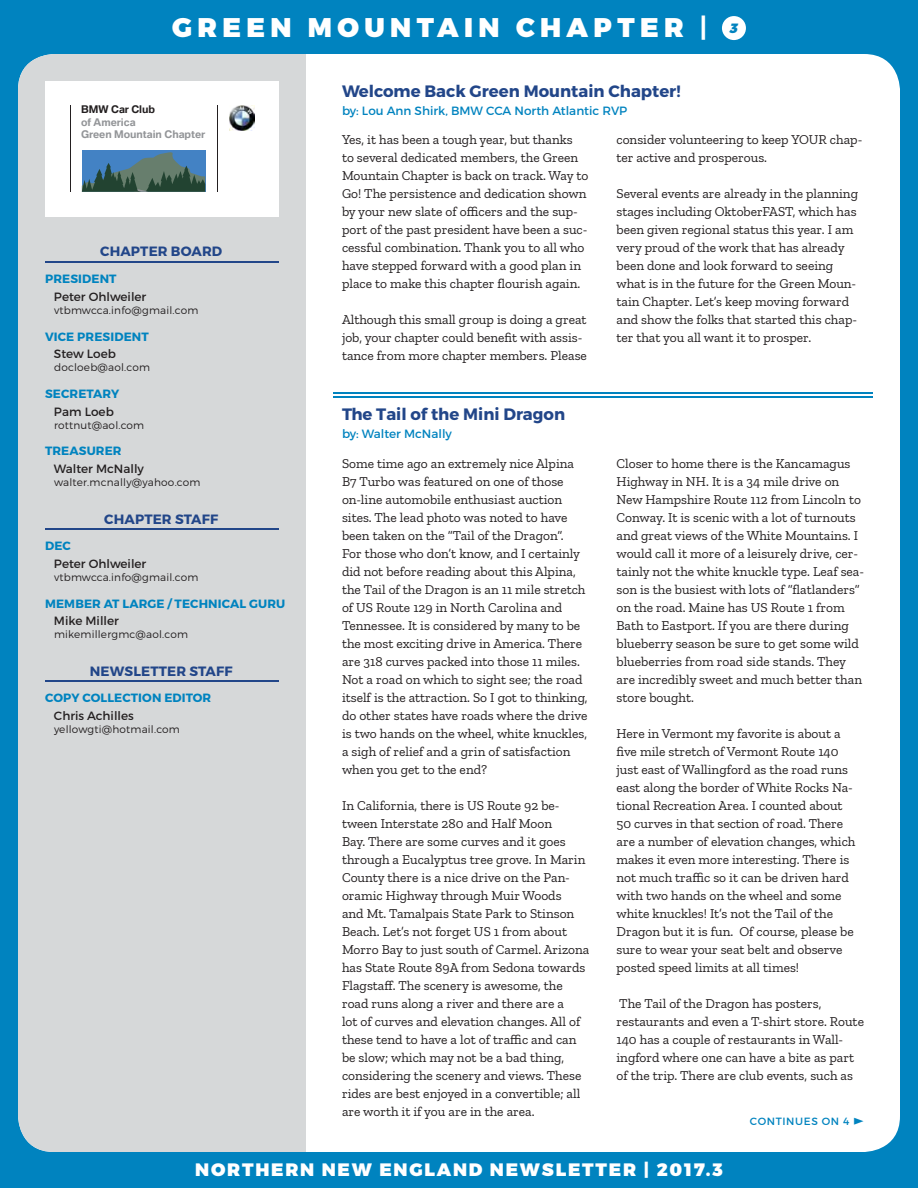
<style>
.page{position:relative;width:918px;height:1188px;background:#0083bf}
.page>*{position:absolute;margin:0;border:0;box-sizing:border-box;transform-origin:0 0}
.t1{font:900 27px "Montserrat";letter-spacing:.2em;color:#fff}
.t2{font:900 18px "Montserrat";letter-spacing:.1em;color:#fff}
.t3{font:700 16.5px "Montserrat";color:#224689}
.t4{font:13.5px/18px "Zilla Slab";color:#231f20}
.t5{font:700 13.5px "Montserrat";letter-spacing:.01em;color:#224689}
.t6{font:700 12px "Montserrat";letter-spacing:.01em;color:#0083bf}
.t7{font:12px "Montserrat";color:#231f20}
.t8{font:12px "Montserrat";color:#0083bf}
.t9{font:300 10.5px "Montserrat";letter-spacing:.02em;color:#231f20}
.t10{font:10.5px "Montserrat";letter-spacing:.06em;color:#0083bf}
.t11{font:700 10.2px "BMW Type Global Pro";letter-spacing:-.005em;color:#939598}
.t12{font:700 10.2px "BMW Type Global Pro";color:#231f20}
.s1{font-style:italic;font-size:13.5px;color:#0083bf}
.s2{font-family:"Zilla Slab";font-weight:700;font-size:12px}
</style>
<div class="page">
<div style="left:18px;top:54px;width:882px;height:1098px;background:#fff;border-radius:36px"></div>
<div style="left:722px;top:16px;width:24px;height:24px;background:#fff;border-radius:50%"></div>
<div style="left:18px;top:54px;width:288px;height:1098px;background:#d6d8d9"></div>
<div style="left:45px;top:81px;width:234px;height:135px;background:#fff"></div>
<div style="left:82px;top:150px;width:123px;height:42px;background:#4382c4"></div>
<svg style="left:82px;top:152px;width:123px;height:40px"></svg>
<hr style="left:70px;top:106px;width:1px;height:86px;background:#231f20">
<hr style="left:217px;top:106px;width:1px;height:86px;background:#231f20">
<img style="left:230px;top:106px;width:24px;height:24px">
<hr style="left:45px;top:261px;width:234px;height:1px;background:#224689">
<hr style="left:45px;top:528px;width:234px;height:2px;background:#224689">
<hr style="left:45px;top:680px;width:234px;height:2px;background:#224689">
<hr style="left:333px;top:392px;width:540px;height:2px;background:#0083bf">
<hr style="left:333px;top:396px;width:540px;height:2px;background:#0083bf">
<h1 class="t1" style="left:172px;top:11px;width:571px">GREEN MOUNTAIN CHAPTER | <span class="s1">3</span></h1>
<p class="t12" style="left:81px;top:104px;width:76px">BMW Car Club</p>
<p class="t11" style="left:81px;top:116px;width:56px">of America</p>
<p class="t11" style="left:81px;top:128px;width:126px">Green Mountain Chapter</p>
<p class="t5" style="left:100px;top:243px;width:124px">CHAPTER BOARD</p>
<p class="t6" style="left:45px;top:271px;width:73px">PRESIDENT</p>
<p class="t7" style="left:54px;top:289px;width:94px">Peter Ohlweiler</p>
<p class="t9" style="left:54px;top:304px;width:146px">vtbmwcca.info@gmail.com</p>
<p class="t6" style="left:45px;top:329px;width:105px">VICE PRESIDENT</p>
<p class="t7" style="left:54px;top:347px;width:64px">Stew Loeb</p>
<p class="t9" style="left:54px;top:361px;width:98px">docloeb@aol.com</p>
<p class="t6" style="left:45px;top:386px;width:76px">SECRETARY</p>
<p class="t7" style="left:54px;top:404px;width:61px">Pam Loeb</p>
<p class="t9" style="left:54px;top:419px;width:92px">rottnut@aol.com</p>
<p class="t6" style="left:45px;top:444px;width:78px">TREASURER</p>
<p class="t7" style="left:54px;top:461px;width:91px">Walter McNally</p>
<p class="t9" style="left:54px;top:476px;width:148px">walter.mcnally@yahoo.com</p>
<p class="t5" style="left:104px;top:510px;width:115px">CHAPTER STAFF</p>
<p class="t6" style="left:45px;top:539px;width:27px">DEC</p>
<p class="t7" style="left:54px;top:556px;width:94px">Peter Ohlweiler</p>
<p class="t9" style="left:54px;top:571px;width:146px">vtbmwcca.info@gmail.com</p>
<p class="t6" style="left:45px;top:596px;width:242px">MEMBER AT LARGE / TECHNICAL GURU</p>
<p class="t7" style="left:54px;top:614px;width:66px">Mike Miller</p>
<p class="t9" style="left:54px;top:628px;width:136px">mikemillergmc@aol.com</p>
<p class="t5" style="left:90px;top:663px;width:144px">NEWSLETTER STAFF</p>
<p class="t6" style="left:45px;top:691px;width:168px">COPY COLLECTION EDITOR</p>
<p class="t7" style="left:54px;top:709px;width:81px">Chris Achilles</p>
<p class="t9" style="left:54px;top:723px;width:127px">yellowgti@hotmail.com</p>
<p class="t3" style="left:342px;top:81px;width:340px">Welcome Back Green Mountain Chapter!</p>
<p class="t8" style="left:342px;top:103px;width:287px">by: Lou Ann Shirk, BMW CCA North Atlantic RVP</p>
<p class="t4" style="left:342px;top:131px;width:248px">Yes, it has been a tough year, but thanks<br>to several dedicated members, the Green Mountain Chapter is back on track. Way to Go! The persistence and dedication shown by your new slate of officers and the sup&shy;port of the past president have been a suc&shy;cessful combination. Thank you to all who have stepped forward with a good plan in place to make this chapter flourish again.</p>
<p class="t4" style="left:342px;top:311px;width:246px">Although this small group is doing a great job, your chapter could benefit with assis&shy;tance from more chapter members. Please</p>
<p class="t4" style="left:616px;top:131px;width:247px">consider volunteering to keep YOUR chap&shy;ter active and prosperous.</p>
<p class="t4" style="left:616px;top:185px;width:243px">Several events are already in the planning stages including OktoberFAST, which has been given regional status this year. I am very proud of the work that has already been done and look forward to seeing what is in the future for the Green Moun&shy;tain Chapter. Let’s keep moving forward and show the folks that started this chap&shy;ter that you all want it to prosper.</p>
<p class="t3" style="left:342px;top:404px;width:225px">The Tail of the Mini Dragon</p>
<p class="t8" style="left:342px;top:426px;width:111px">by: Walter McNally</p>
<p class="t4" style="left:342px;top:455px;width:247px">Some time ago an extremely nice Alpina B7 Turbo was featured on one of those on-line automobile enthusiast auction sites. The lead photo was noted to have been taken on the “Tail of the Dragon”.<br>For those who don’t know, and I certainly did not before reading about this Alpina, the Tail of the Dragon is an 11 mile stretch of US Route 129 in North Carolina and Tennessee. It is considered by many to be the most exciting drive in America. There are 318 curves packed into those 11 miles.<br>Not a road on which to sight see; the road itself is the attraction. So I got to thinking, do other states have roads where the drive is two hands on the wheel, white knuckles, a sigh of relief and a grin of satisfaction when you get to the end?</p>
<p class="t4" style="left:342px;top:797px;width:249px">In California, there is US Route 92 be&shy;tween Interstate 280 and Half Moon<br>Bay. There are some curves and it goes through a Eucalyptus tree grove. In Marin County there is a nice drive on the Pan&shy;oramic Highway through Muir Woods<br>and Mt. Tamalpais State Park to Stinson Beach. Let’s not forget US 1 from about Morro Bay to just south of Carmel. Arizona has State Route 89A from Sedona towards Flagstaff. The scenery is awesome, the road runs along a river and there are a<br>lot of curves and elevation changes. All of these tend to have a lot of traffic and can be slow; which may not be a bad thing, considering the scenery and views. These rides are best enjoyed in a convertible; all are worth it if you are in the area.</p>
<p class="t4" style="left:616px;top:454px;width:249px">Closer to home there is the Kancamagus Highway in NH. It is a 34 mile drive on New Hampshire Route 112 from Lincoln to Conway. It is scenic with a lot of turnouts and great views of the White Mountains. I would call it more of a leisurely drive, cer&shy;tainly not the white knuckle type. Leaf sea&shy;son is the busiest with lots of “flatlanders” on the road. Maine has US Route 1 from Bath to Eastport. If you are there during blueberry season be sure to get some wild blueberries from road side stands. They are incredibly sweet and much better than store bought.</p>
<p class="t4" style="left:616px;top:724px;width:240px">Here in Vermont my favorite is about a five mile stretch of Vermont Route 140 just east of Wallingford as the road runs east along the border of White Rocks Na&shy;tional Recreation Area. I counted about 50 curves in that section of road. There are a number of elevation changes, which makes it even more interesting. There is not much traffic so it can be driven hard with two hands on the wheel and some white knuckles! It’s not the Tail of the Dragon but it is fun. Of course, please be sure to wear your seat belt and observe posted speed limits at all times!</p>
<p class="t4" style="left:616px;top:994px;width:249px">The Tail of the Dragon has posters, restaurants and even a T-shirt store. Route 140 has a couple of restaurants in Wall&shy;ingford where one can have a bite as part of the trip. There are club events, such as</p>
<p class="t10" style="left:750px;top:1115px;width:116px">CONTINUES ON 4 <span class="s2">►</span></p>
<h2 class="t2" style="left:195px;top:1158px;width:529px">NORTHERN NEW ENGLAND NEWSLETTER | 2017.3</h2>
</div>
